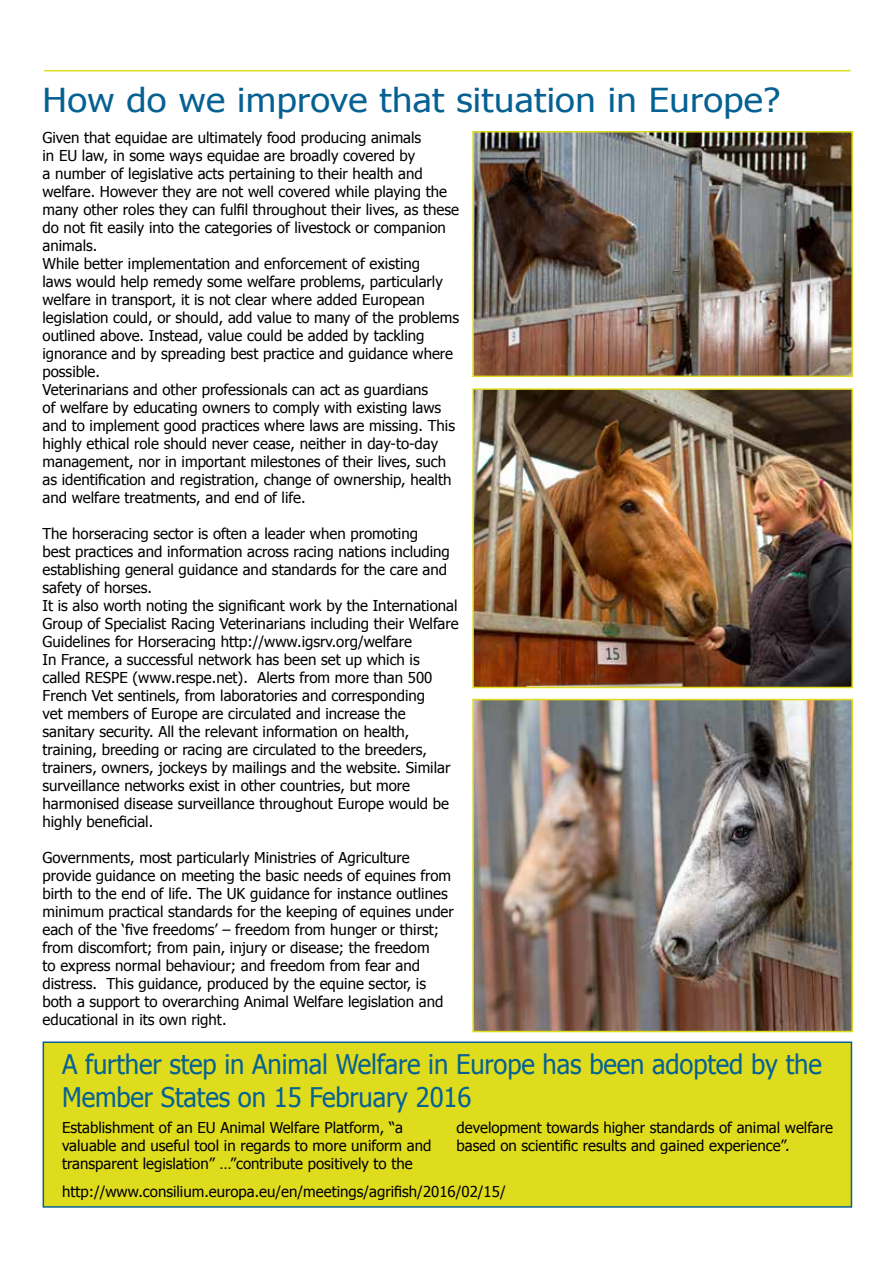
<style>
.page{position:relative;width:893px;height:1263px;background:#fff}
.page>*{position:absolute;margin:0;border:0;box-sizing:border-box;transform-origin:0 0}
.t1{font:33px "Tahoma";letter-spacing:.01em;color:#066193;scale:1.1 1}
.t2{font:27px/32.4px "Tahoma";letter-spacing:-.005em;color:#066193;scale:.95 1}
.t3{font:15px/18px "Tahoma";color:#000}
</style>
<div class="page">
<div style="left:43px;top:1041px;width:809px;height:167px;background:#dfdc1e;border:2px solid #066193"></div>
<hr style="left:44px;top:70px;width:806px;height:1px;background:#dfdc1e">
<img style="left:475px;top:391px;width:375px;height:294px">
<div style="left:472px;top:388px;width:381px;height:300px;border:2px solid #dfdc1e"></div>
<img style="left:475px;top:702px;width:375px;height:327px">
<div style="left:472px;top:699px;width:381px;height:333px;border:2px solid #dfdc1e"></div>
<img style="left:475px;top:134px;width:375px;height:240px">
<div style="left:472px;top:131px;width:381px;height:246px;border:2px solid #dfdc1e"></div>
<h1 class="t1" style="left:43px;top:78px;width:672px">How do we improve that situation in Europe?</h1>
<p class="t3" style="left:43px;top:128px;width:418px">Given that equidae are ultimately food producing animals<br>in EU law, in some ways equidae are broadly covered by<br>a number of legislative acts pertaining to their health and welfare. However they are not well covered while playing the many other roles they can fulfil throughout their lives, as these do not fit easily into the categories of livestock or companion animals.<br>While better implementation and enforcement of existing<br>laws would help remedy some welfare problems, particularly welfare in transport, it is not clear where added European legislation could, or should, add value to many of the problems outlined above. Instead, value could be added by tackling ignorance and by spreading best practice and guidance where possible.<br>Veterinarians and other professionals can act as guardians<br>of welfare by educating owners to comply with existing laws and to implement good practices where laws are missing. This highly ethical role should never cease, neither in day-to-day management, nor in important milestones of their lives, such as identification and registration, change of ownership, health and welfare treatments, and end of life.</p>
<p class="t3" style="left:43px;top:524px;width:418px">The horseracing sector is often a leader when promoting<br>best practices and information across racing nations including establishing general guidance and standards for the care and safety of horses.<br>It is also worth noting the significant work by the International Group of Specialist Racing Veterinarians including their Welfare Guidelines for Horseracing http://www.igsrv.org/welfare<br>In France, a successful network has been set up which is called RESPE (www.respe.net). Alerts from more than 500<br>French Vet sentinels, from laboratories and corresponding<br>vet members of Europe are circulated and increase the sanitary security. All the relevant information on health, training, breeding or racing are circulated to the breeders, trainers, owners, jockeys by mailings and the website. Similar surveillance networks exist in other countries, but more harmonised disease surveillance throughout Europe would be highly beneficial.</p>
<p class="t3" style="left:43px;top:848px;width:413px">Governments, most particularly Ministries of Agriculture provide guidance on meeting the basic needs of equines from birth to the end of life. The UK guidance for instance outlines minimum practical standards for the keeping of equines under each of the ‘five freedoms’ – freedom from hunger or thirst; from discomfort; from pain, injury or disease; the freedom<br>to express normal behaviour; and freedom from fear and distress. This guidance, produced by the equine sector, is both a support to overarching Animal Welfare legislation and educational in its own right.</p>
<h2 class="t2" style="left:62px;top:1047px;width:801px">A further step in Animal Welfare in Europe has been adopted by the<br>Member States on 15 February 2016</h2>
<p class="t3" style="left:62px;top:1117px;width:371px">Establishment of an EU Animal Welfare Platform, “a valuable and useful tool in regards to more uniform and transparent legislation” …”contribute positively to the</p>
<p class="t3" style="left:457px;top:1117px;width:378px">development towards higher standards of animal welfare based on scientific results and gained experience”.</p>
<p class="t3" style="left:62px;top:1181px;width:445px">http://www.consilium.europa.eu/en/meetings/agrifish/2016/02/15/</p>
</div>
